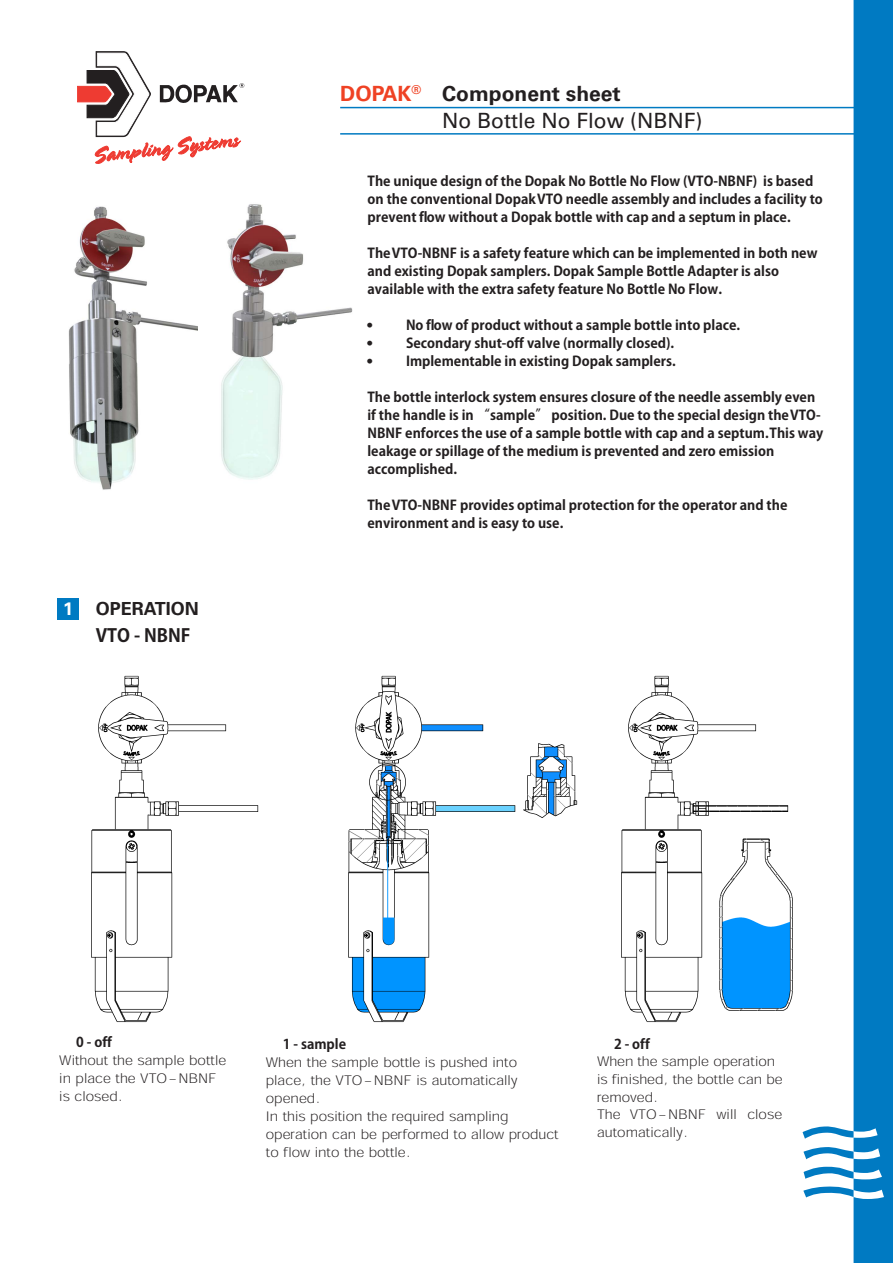
<style>
.page{position:relative;width:893px;height:1263px;background:#fff}
.page>*{position:absolute;margin:0;border:0;box-sizing:border-box;transform-origin:0 0}
.t1{font:21px/27px "Univers";color:#231f20}
.t2{font:700 18px "Univers";color:#231f20}
.t3{font:700 18px "Adobe Gothic Std";color:#221e1f}
.t4{font:700 18px "Univers";color:#fff}
.t5{font:700 13.5px/18px "Adobe Gothic Std";color:#231f20}
.t6{font:300 13.5px/18px "Adobe Gothic Std";color:#231f20}
.t7{font:700 13.5px "Univers";color:#231f20}
.s1{font-weight:700;color:#ef4224}
.s2{font-weight:700}
</style>
<div class="page">
<img style="left:221px;top:204px;width:132px;height:276px">
<svg style="left:78px;top:51px;width:166px;height:112px"></svg>
<div style="left:853px;top:0;width:40px;height:1263px;background:#007ac2"></div>
<svg style="left:803px;top:1126px;width:50px;height:13px"></svg>
<svg style="left:803px;top:1147px;width:50px;height:12px"></svg>
<svg style="left:804px;top:1166px;width:49px;height:13px"></svg>
<svg style="left:803px;top:1186px;width:50px;height:11px"></svg>
<hr style="left:340px;top:107px;width:523px;height:1px;background:#007ac2">
<hr style="left:340px;top:133px;width:523px;height:2px;background:#007ac2">
<img style="left:68px;top:206px;width:129px;height:284px">
<div style="left:58px;top:598px;width:21px;height:21px;background:#007ac2"></div>
<img style="left:91px;top:675px;width:702px;height:348px">
<h2 class="t4" style="left:63px;top:598px;width:12px">1</h2>
<h2 class="t2" style="left:96px;top:598px;width:105px">OPERATION</h2>
<h2 class="t3" style="left:96px;top:625px;width:96px">VTO - NBNF</h2>
<h1 class="t1" style="left:442px;top:80px;width:262px;text-indent:-102px"><span class="s1">DOPAK</span><sup>®</sup> <span class="s2">Component sheet<br></span>No Bottle No Flow (NBNF)</h1>
<p class="t5" style="left:368px;top:172px;width:457px">The unique design of the Dopak No Bottle No Flow (VTO-NBNF) is based on the conventional Dopak VTO needle assembly and includes a facility to prevent fl ow without a Dopak bottle with cap and a septum in place.</p>
<p class="t5" style="left:368px;top:244px;width:451px">The VTO-NBNF is a safety feature which can be implemented in both new and existing Dopak samplers. Dopak Sample Bottle Adapter is also available with the extra safety feature No Bottle No Flow.</p>
<p class="t7" style="left:367px;top:317px;width:6px">•</p>
<p class="t5" style="left:406px;top:316px;width:336px">No fl ow of product without a sample bottle into place.</p>
<p class="t7" style="left:367px;top:335px;width:6px">•</p>
<p class="t5" style="left:406px;top:334px;width:270px">Secondary shut-off valve (normally closed).</p>
<p class="t7" style="left:367px;top:353px;width:6px">•</p>
<p class="t5" style="left:406px;top:352px;width:271px">Implementable in existing Dopak samplers.</p>
<p class="t5" style="left:367px;top:389px;width:457px">The bottle interlock system ensures closure of the needle assembly even if the handle is in “sample” position. Due to the special design the VTO-NBNF enforces the use of a sample bottle with cap and a septum. This way leakage or spillage of the medium is prevented and zero emission accomplished.</p>
<p class="t5" style="left:367px;top:497px;width:421px">The VTO-NBNF provides optimal protection for the operator and the environment and is easy to use.</p>
<p class="t5" style="left:76px;top:1033px;width:37px">0 - off</p>
<p class="t6" style="left:59px;top:1051px;width:168px">Without the sample bottle in place the VTO-NBNF is closed.</p>
<p class="t5" style="left:283px;top:1035px;width:65px">1 - sample</p>
<p class="t6" style="left:266px;top:1052px;width:294px">When the sample bottle is pushed into place, the VTO-NBNF is automatically opened.<br>In this position the required sampling operation can be performed to allow product to flow into the bottle.</p>
<p class="t5" style="left:614px;top:1035px;width:37px">2 - off</p>
<p class="t6" style="left:597px;top:1052px;width:187px">When the sample operation is finished, the bottle can be removed.<br>The VTO-NBNF will close automatically.</p>
</div>
